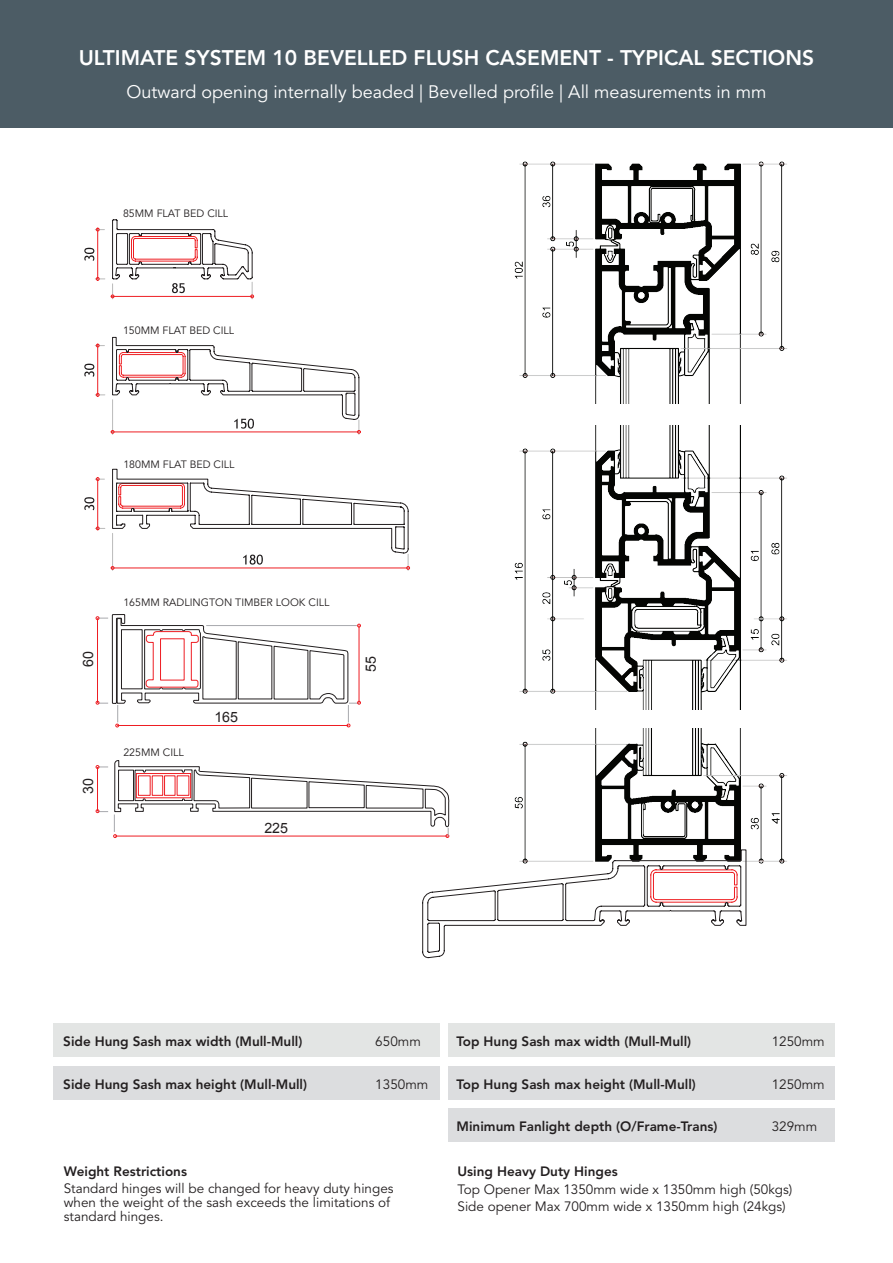
<style>
.page{position:relative;width:893px;height:1263px;background:#fff}
.page>*{position:absolute;margin:0;border:0;box-sizing:border-box;transform-origin:0 0}
.t1{font:800 21px "Avenir LT Std";color:#fff}
.t2{font:18px "Avenir LT Std";color:#fff}
.t3{font:14.25px "Arial";color:#231f20}
.t4{font:13.5px/14.1px "Avenir LT Std";color:#231f20}
.t5{font:800 13.5px "Avenir LT Std";color:#231f20}
.t6{font:10.65px "Avenir LT Std";color:#231f20}
</style>
<div class="page">
<div style="left:0;top:0;width:893px;height:128px;background:#4c5c65"></div>
<div style="left:448px;top:1023px;width:387px;height:34px;background:#e3e5e4"></div>
<div style="left:53px;top:1023px;width:387px;height:34px;background:#e3e5e4"></div>
<div style="left:448px;top:1066px;width:387px;height:33px;background:#dcdddf"></div>
<div style="left:53px;top:1066px;width:387px;height:33px;background:#dcdddf"></div>
<div style="left:448px;top:1108px;width:387px;height:34px;background:#dcdddf"></div>
<img style="left:519px;top:728px;width:268px;height:153px">
<img style="left:514px;top:425px;width:273px;height:284px">
<img style="left:514px;top:161px;width:273px;height:242px">
<hr style="left:97px;top:230px;width:1px;height:49px;background:#ee1f23">
<svg style="left:84px;top:248px;width:10px;height:13px"></svg>
<svg style="left:95px;top:228px;width:9px;height:3px"></svg>
<svg style="left:95px;top:277px;width:10px;height:3px"></svg>
<svg style="left:111px;top:219px;width:144px;height:81px"></svg>
<div style="left:123px;top:209px;width:110px;height:17px;background:#fff"></div>
<hr style="left:97px;top:346px;width:1px;height:49px;background:#ee1f23">
<svg style="left:84px;top:364px;width:10px;height:13px"></svg>
<svg style="left:95px;top:344px;width:9px;height:3px"></svg>
<svg style="left:95px;top:393px;width:10px;height:3px"></svg>
<svg style="left:111px;top:336px;width:250px;height:99px"></svg>
<div style="left:123px;top:326px;width:140px;height:19px;background:#fff"></div>
<hr style="left:97px;top:479px;width:1px;height:49px;background:#ee1f23">
<svg style="left:84px;top:497px;width:10px;height:13px"></svg>
<svg style="left:95px;top:477px;width:9px;height:4px"></svg>
<svg style="left:95px;top:527px;width:10px;height:3px"></svg>
<svg style="left:111px;top:468px;width:299px;height:103px"></svg>
<div style="left:123px;top:460px;width:146px;height:18px;background:#fff"></div>
<svg style="left:96px;top:614px;width:265px;height:113px"></svg>
<svg style="left:96px;top:759px;width:650px;height:199px"></svg>
<h1 class="t1" style="left:79px;top:46px;width:737px">ULTIMATE SYSTEM 10 BEVELLED FLUSH CASEMENT - TYPICAL SECTIONS</h1>
<h2 class="t2" style="left:127px;top:81px;width:641px">Outward opening internally beaded | Bevelled profile | All measurements in mm</h2>
<p class="t6" style="left:123px;top:207px;width:107px">85MM FLAT BED CILL</p>
<p class="t6" style="left:123px;top:325px;width:113px">150MM FLAT BED CILL</p>
<p class="t6" style="left:123px;top:458px;width:113px">180MM FLAT BED CILL</p>
<p class="t3" style="left:79px;top:667px;width:17px;rotate:-90deg">60</p>
<p class="t3" style="left:79px;top:794px;width:17px;rotate:-90deg">30</p>
<p class="t6" style="left:123px;top:596px;width:208px">165MM RADLINGTON TIMBER LOOK CILL</p>
<p class="t6" style="left:123px;top:746px;width:62px">225MM CILL</p>
<p class="t3" style="left:214px;top:708px;width:25px">165</p>
<p class="t3" style="left:264px;top:818px;width:25px">225</p>
<p class="t3" style="left:362px;top:672px;width:17px;rotate:-90deg">55</p>
<p class="t5" style="left:63px;top:1033px;width:241px">Side Hung Sash max width (Mull-Mull)</p>
<p class="t4" style="left:375px;top:1034px;width:47px">650mm</p>
<p class="t5" style="left:63px;top:1076px;width:245px">Side Hung Sash max height (Mull-Mull)</p>
<p class="t4" style="left:375px;top:1078px;width:55px">1350mm</p>
<p class="t5" style="left:64px;top:1163px;width:125px">Weight Restrictions</p>
<p class="t4" style="left:64px;top:1182px;width:331px">Standard hinges will be changed for heavy duty hinges when the weight of the sash exceeds the limitations of standard hinges.</p>
<p class="t5" style="left:457px;top:1033px;width:236px">Top Hung Sash max width (Mull-Mull)</p>
<p class="t4" style="left:772px;top:1034px;width:55px">1250mm</p>
<p class="t5" style="left:457px;top:1076px;width:241px">Top Hung Sash max height (Mull-Mull)</p>
<p class="t4" style="left:772px;top:1078px;width:55px">1250mm</p>
<p class="t5" style="left:457px;top:1118px;width:262px">Minimum Fanlight depth (O/Frame-Trans)</p>
<p class="t4" style="left:772px;top:1120px;width:47px">329mm</p>
<p class="t5" style="left:458px;top:1163px;width:162px">Using Heavy Duty Hinges</p>
<p class="t4" style="left:458px;top:1180px;width:336px;line-height:17.5px">Top Opener Max 1350mm wide x 1350mm high (50kgs)<br>Side opener Max 700mm wide x 1350mm high (24kgs)</p>
</div>
